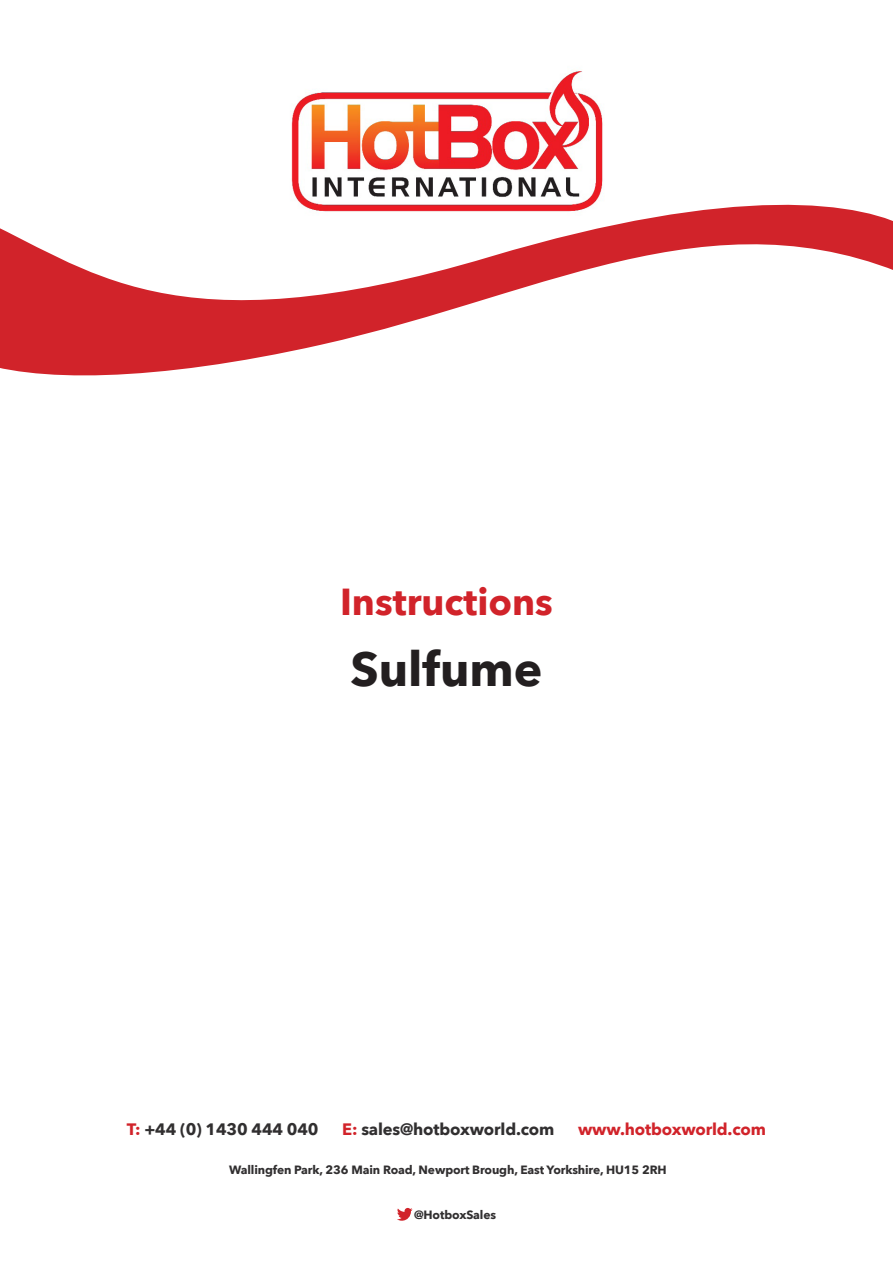
<style>
.page{position:relative;width:893px;height:1263px;background:#fff}
.page>*{position:absolute;margin:0;border:0;box-sizing:border-box;transform-origin:0 0}
.t1{font:700 48px "Avenir Next";color:#231f20}
.t2{font:700 37.5px "Avenir Next";color:#d1232a}
.t3{font:700 16.5px "Avenir Next";letter-spacing:-.01em;color:#312f30}
.t4{font:700 16.5px "Avenir Next";letter-spacing:-.01em;color:#d1232a}
.t5{font:700 12px "Avenir Next";letter-spacing:-.01em;color:#312f30}
.s1{color:#d1232a}
</style>
<div class="page">
<img style="left:290px;top:71px;width:313px;height:109px">
<svg style="left:0;top:180px;width:893px;height:196px"></svg>
<svg style="left:397px;top:1208px;width:16px;height:13px"></svg>
<p class="t2" style="left:340px;top:569px;width:214px">Instructions</p>
<p class="t1" style="left:350px;top:627px;width:194px">Sulfume</p>
<p class="t3" style="left:127px;top:1115px;width:193px"><span class="s1">T:</span> +44 (0) 1430 444 040</p>
<p class="t3" style="left:342px;top:1115px;width:214px"><span class="s1">E:</span> sales@hotboxworld.com</p>
<p class="t4" style="left:578px;top:1115px;width:190px">www.hotboxworld.com</p>
<p class="t5" style="left:229px;top:1159px;width:439px">Wallingfen Park, 236 Main Road, Newport Brough, East Yorkshire, HU15 2RH</p>
<p class="t5" style="left:414px;top:1204px;width:84px">@HotboxSales</p>
</div>
